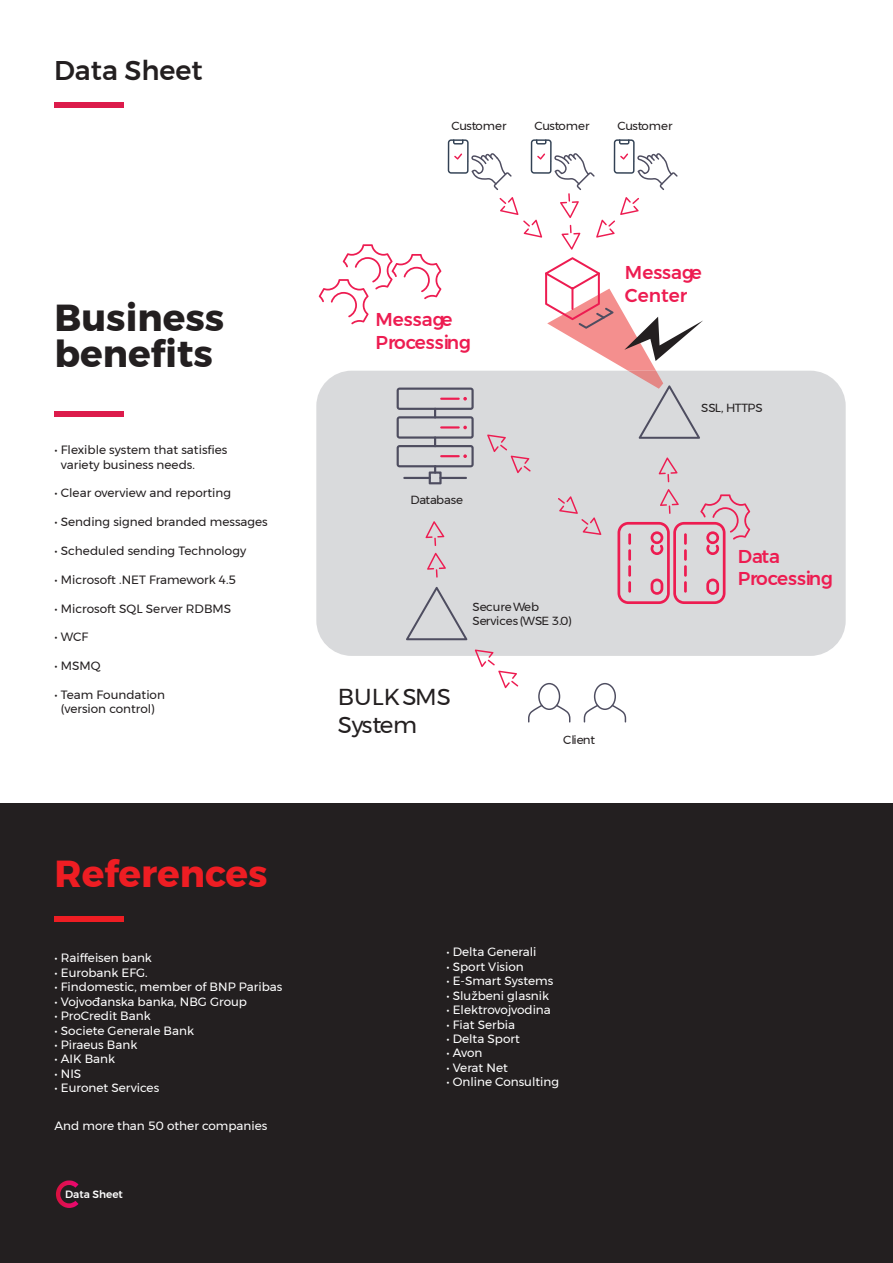
<style>
.page{position:relative;width:893px;height:1263px;background:#fff}
.page>*{position:absolute;margin:0;border:0;box-sizing:border-box;transform-origin:0 0}
.t1{font:700 37.5px/36px "Montserrat";color:#231f20}
.t2{font:700 37.5px "Montserrat";color:#ee1d23}
.t3{font:500 27px "Montserrat";color:#231f20}
.t4{font:22.95px/27.6px "Montserrat";color:#231f20}
.t5{font:500 18.6px/22.2px "Montserrat";color:#ed1c51}
.t6{font:12px "Montserrat";color:#fff}
.t7{font:12px/14.4px "Montserrat";color:#231f20}
.t8{font:11.7px/14.1px "Montserrat";color:#231f20}
.t9{font:11.7px "Montserrat";letter-spacing:-.02em;color:#231f20}
.t10{font:500 10.5px "Montserrat";color:#fff}
</style>
<div class="page">
<div style="left:0;top:804px;width:893px;height:459px;background:#231f20"></div>
<div style="left:55px;top:411px;width:69px;height:6px;background:#dc1b4b"></div>
<div style="left:55px;top:916px;width:69px;height:5px;background:#ee1d23"></div>
<div style="left:54px;top:103px;width:70px;height:5px;background:#dc1b4b"></div>
<svg style="left:56px;top:1180px;width:23px;height:28px"></svg>
<div style="left:316px;top:371px;width:530px;height:285px;background:#d9dadc;border-radius:35px"></div>
<svg style="left:397px;top:388px;width:77px;height:96px"></svg>
<svg style="left:319px;top:244px;width:122px;height:80px"></svg>
<svg style="left:487px;top:434px;width:44px;height:39px"></svg>
<svg style="left:475px;top:649px;width:43px;height:39px"></svg>
<svg style="left:617px;top:489px;width:133px;height:115px"></svg>
<svg style="left:659px;top:457px;width:18px;height:25px"></svg>
<svg style="left:427px;top:553px;width:19px;height:25px"></svg>
<svg style="left:425px;top:521px;width:19px;height:25px"></svg>
<svg style="left:558px;top:496px;width:43px;height:39px"></svg>
<svg style="left:406px;top:587px;width:61px;height:53px"></svg>
<svg style="left:584px;top:683px;width:42px;height:39px"></svg>
<svg style="left:528px;top:683px;width:42px;height:39px"></svg>
<svg style="left:448px;top:139px;width:230px;height:111px"></svg>
<svg style="left:545px;top:257px;width:158px;height:182px"></svg>
<h2 class="t3" style="left:54px;top:49px;width:150px">Data Sheet</h2>
<h1 class="t1" style="left:55px;top:300px;width:171px">Business benefits</h1>
<p class="t7" style="left:61px;top:442px;width:168px;text-indent:-6px">• Flexible system that satisfies variety business needs.</p>
<p class="t7" style="left:55px;top:486px;width:178px">• Clear overview and reporting</p>
<p class="t7" style="left:55px;top:514px;width:215px">• Sending signed branded messages</p>
<p class="t7" style="left:55px;top:543px;width:193px">• Scheduled sending Technology</p>
<p class="t7" style="left:55px;top:572px;width:183px">• Microsoft .NET Framework 4.5</p>
<p class="t7" style="left:55px;top:601px;width:178px">• Microsoft SQL Server RDBMS</p>
<p class="t7" style="left:55px;top:630px;width:35px">• WCF</p>
<p class="t7" style="left:55px;top:658px;width:48px">• MSMQ</p>
<p class="t7" style="left:55px;top:687px;width:112px;text-align:center">• Team Foundation (version control)</p>
<h1 class="t2" style="left:55px;top:844px;width:215px">References</h1>
<p class="t6" style="left:55px;top:949px;width:99px">• Raiffeisen bank</p>
<p class="t6" style="left:55px;top:963px;width:95px">• Eurobank EFG.</p>
<p class="t6" style="left:55px;top:978px;width:229px">• Findomestic, member of BNP Paribas</p>
<p class="t6" style="left:55px;top:992px;width:194px">• Vojvođanska banka, NBG Group</p>
<p class="t6" style="left:55px;top:1007px;width:98px">• ProCredit Bank</p>
<p class="t6" style="left:55px;top:1021px;width:141px">• Societe Generale Bank</p>
<p class="t6" style="left:55px;top:1035px;width:84px">• Piraeus Bank</p>
<p class="t6" style="left:55px;top:1050px;width:62px">• AIK Bank</p>
<p class="t6" style="left:55px;top:1064px;width:28px">• NIS</p>
<p class="t6" style="left:55px;top:1079px;width:106px">• Euronet Services</p>
<p class="t6" style="left:55px;top:1117px;width:214px">And more than 50 other companies</p>
<p class="t10" style="left:65px;top:1185px;width:59px">Data Sheet</p>
<p class="t8" style="left:451px;top:119px;width:57px">Customer</p>
<p class="t8" style="left:534px;top:119px;width:57px">Customer</p>
<p class="t8" style="left:617px;top:119px;width:57px">Customer</p>
<h3 class="t5" style="left:375px;top:308px;width:97px">Message<br>Processing</h3>
<h3 class="t5" style="left:625px;top:262px;width:78px">Message<br>Center</h3>
<p class="t9" style="left:701px;top:399px;width:63px">SSL, HTTPS</p>
<p class="t8" style="left:410px;top:493px;width:54px">Database</p>
<p class="t8" style="left:473px;top:600px;width:101px">Secure Web<br>Services (WSE 3.0)</p>
<h3 class="t4" style="left:338px;top:683px;width:115px">BULK SMS<br>System</h3>
<p class="t8" style="left:563px;top:733px;width:34px">Client</p>
<h3 class="t5" style="left:738px;top:545px;width:97px">Data<br>Processing</h3>
<p class="t6" style="left:446px;top:943px;width:92px">• Delta Generali</p>
<p class="t6" style="left:446px;top:957px;width:79px">• Sport Vision</p>
<p class="t6" style="left:446px;top:972px;width:108px">• E-Smart Systems</p>
<p class="t6" style="left:446px;top:986px;width:104px">• Službeni glasnik</p>
<p class="t6" style="left:446px;top:1001px;width:106px">• Elektrovojvodina</p>
<p class="t6" style="left:446px;top:1015px;width:70px">• Fiat Serbia</p>
<p class="t6" style="left:446px;top:1029px;width:75px">• Delta Sport</p>
<p class="t6" style="left:446px;top:1044px;width:38px">• Avon</p>
<p class="t6" style="left:446px;top:1058px;width:63px">• Verat Net</p>
<p class="t6" style="left:446px;top:1073px;width:114px">• Online Consulting</p>
</div>
